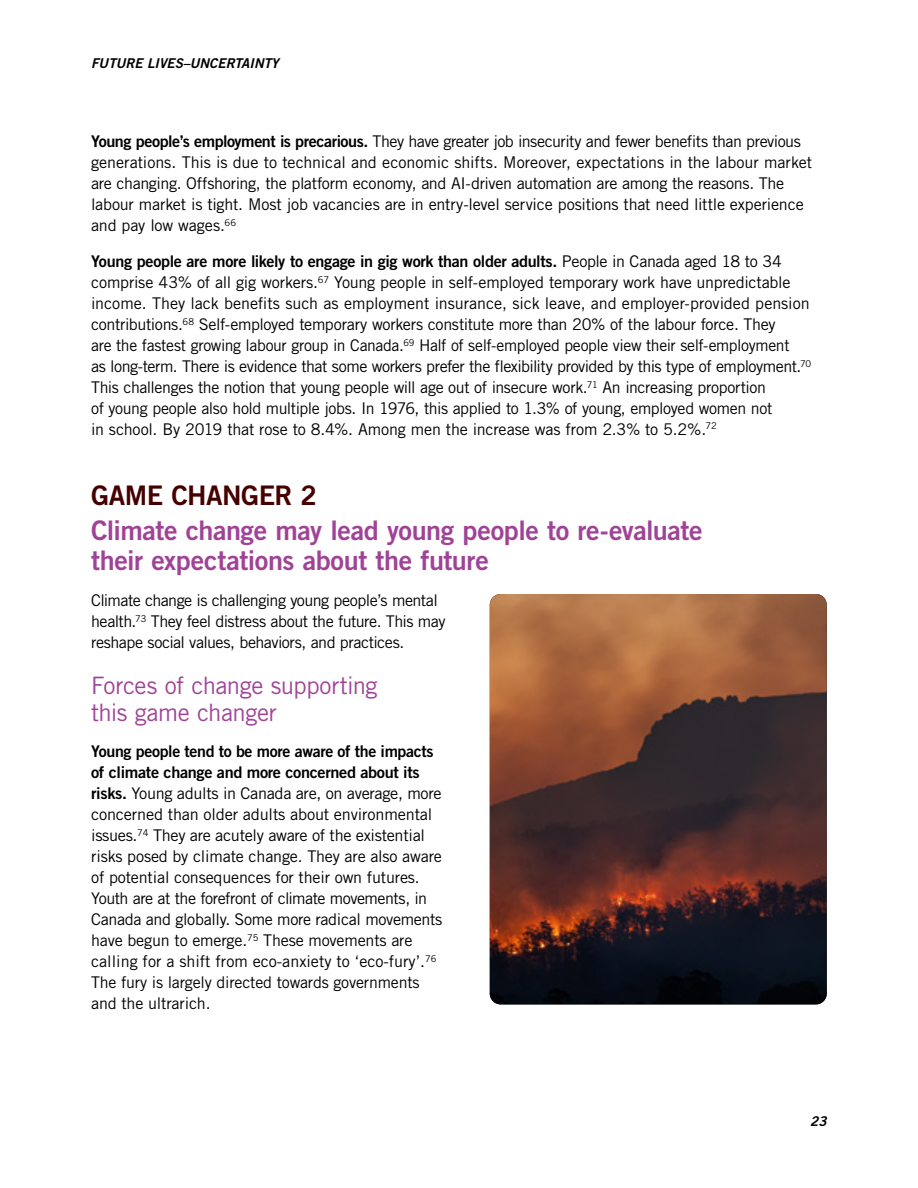
<style>
.page{position:relative;width:918px;height:1188px;background:#fff}
.page>*{position:absolute;margin:0;border:0;box-sizing:border-box;transform-origin:0 0}
.t1{font:27px/30px "Trade Gothic LT Std Bd 2";letter-spacing:-.015em;color:#a04397}
.t2{font:27px "Trade Gothic LT Std Bd 2";letter-spacing:-.02em;color:#460000}
.t3{font:24px/27px "Trade Gothic LT Std";letter-spacing:-.02em;color:#a04397}
.t4{font:16.2px/21px "Trade Gothic LT Std";letter-spacing:-.02em;color:#000}
.t5{font:16.2px/21px "Trade Gothic LT Std Bd 2";letter-spacing:-.02em;color:#000}
.t6{font:13.5px "Trade Gothic LT Std Bd 2 Obl";color:#000}
.s1{font-family:"Trade Gothic LT Std Bd 2"}
.s2{font-family:"Trade Gothic LT Std"}
</style>
<div class="page">
<img style="left:490px;top:594px;width:337px;height:410px">
<p class="t6" style="left:91px;top:55px;width:189px">FUTURE LIVES–UNCERTAINTY</p>
<p class="t4" style="left:91px;top:131px;width:723px"><span class="s1">Young people’s employment is precarious.</span> They have greater job insecurity and fewer benefits than previous generations. This is due to technical and economic shifts. Moreover, expectations in the labour market are changing. Offshoring, the platform economy, and AI-driven automation are among the reasons. The labour market is tight. Most job vacancies are in entry-level service positions that need little experience and pay low wages.<sup>66</sup></p>
<p class="t5" style="left:91px;top:251px;width:692px">Young people are more likely to engage in gig work than older adults. <span class="s2">People in Canada aged 18 to 34</span></p>
<p class="t4" style="left:91px;top:272px;width:722px">comprise 43% of all gig workers.<sup>67</sup> Young people in self-employed temporary work have unpredictable income. They lack benefits such as employment insurance, sick leave, and employer-provided pension contributions.<sup>68</sup> Self-employed temporary workers constitute more than 20% of the labour force. They<br>are the fastest growing labour group in Canada.<sup>69</sup> Half of self-employed people view their self-employment<br>as long-term. There is evidence that some workers prefer the flexibility provided by this type of employment.<sup>70<br></sup>This challenges the notion that young people will age out of insecure work.<sup>71</sup> An increasing proportion<br>of young people also hold multiple jobs. In 1976, this applied to 1.3% of young, employed women not<br>in school. By 2019 that rose to 8.4%. Among men the increase was from 2.3% to 5.2%.<sup>72</sup></p>
<h1 class="t2" style="left:91px;top:479px;width:228px">GAME CHANGER 2</h1>
<h1 class="t1" style="left:91px;top:515px;width:613px">Climate change may lead young people to re-evaluate their expectations about the future</h1>
<p class="t4" style="left:91px;top:590px;width:356px">Climate change is challenging young people’s mental health.<sup>73</sup> They feel distress about the future. This may reshape social values, behaviors, and practices.</p>
<h2 class="t3" style="left:91px;top:672px;width:288px">Forces of change supporting this game changer</h2>
<p class="t5" style="left:91px;top:741px;width:344px">Young people tend to be more aware of the impacts of climate change and more concerned about its</p>
<p class="t4" style="left:91px;top:783px;width:353px"><span class="s1">risks.</span> Young adults in Canada are, on average, more concerned than older adults about environmental issues.<sup>74</sup> They are acutely aware of the existential risks posed by climate change. They are also aware of potential consequences for their own futures.<br>Youth are at the forefront of climate movements, in Canada and globally. Some more radical movements have begun to emerge.<sup>75</sup> These movements are calling for a shift from eco-anxiety to ‘eco-fury’.<sup>76<br></sup>The fury is largely directed towards governments and the ultrarich.</p>
<p class="t6" style="left:810px;top:1113px;width:18px">23</p>
</div>
